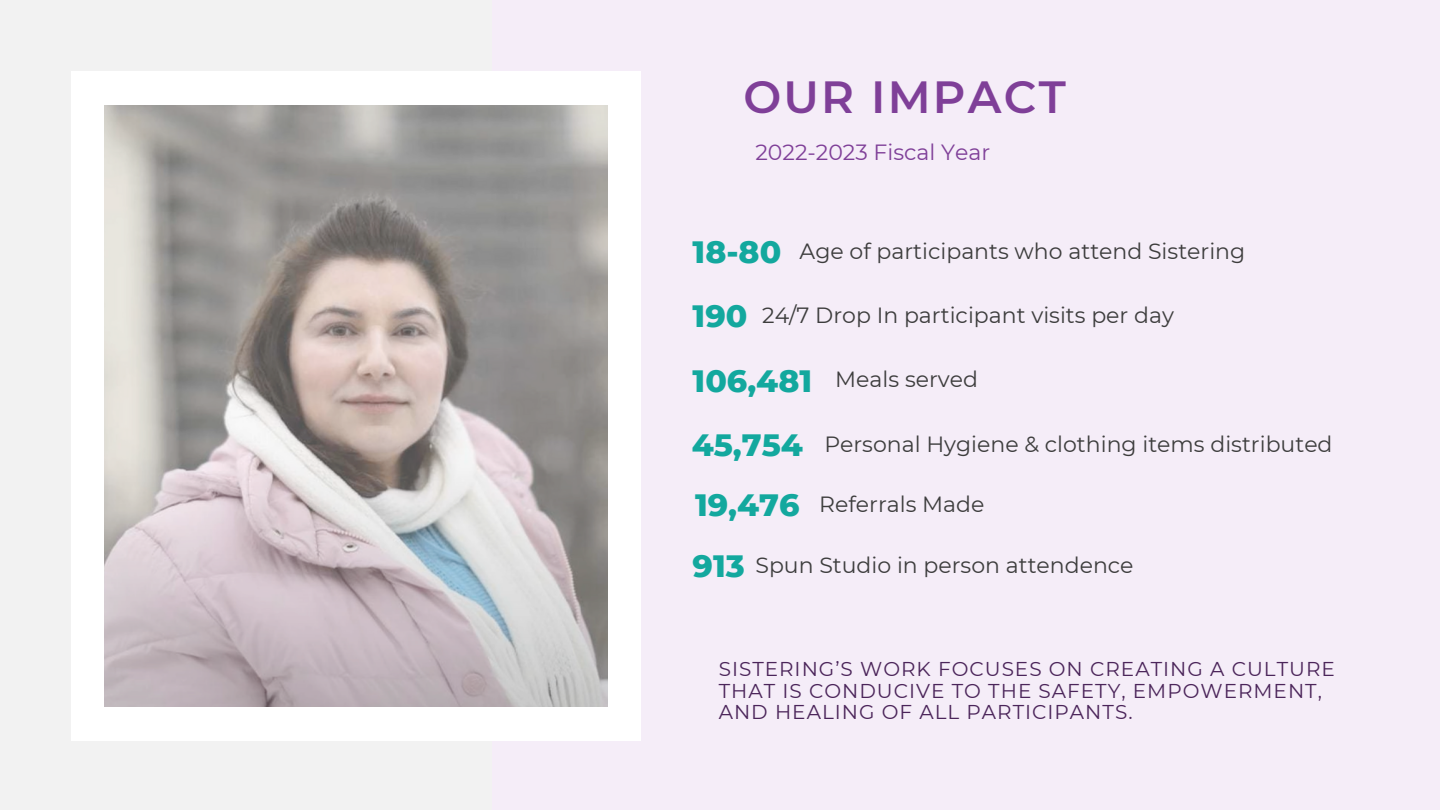
<style>
.page{position:relative;width:1440px;height:810px;background:#f2f2f2}
.page>*{position:absolute;margin:0;border:0;box-sizing:border-box;transform-origin:0 0}
.t1{font:600 45px "Montserrat";letter-spacing:.05em;color:#7f3f98}
.t2{font:800 31.5px "Montserrat";color:#13a89e}
.t3{font:22px "Montserrat";color:#3d3d3d}
.t4{font:22px "Montserrat";color:#7f3f98}
.t5{font:20px/21.8px "Montserrat";letter-spacing:.05em;color:#4b255a}
</style>
<div class="page">
<div style="left:493px;top:0;width:947px;height:810px;background:#f5edf8"></div>
<div style="left:71px;top:71px;width:570px;height:669px;background:#fff"></div>
<img style="left:105px;top:105px;width:502px;height:602px">
<p class="t1" style="left:743px;top:69px;width:324px">OUR IMPACT</p>
<p class="t4" style="left:755px;top:139px;width:236px">2022-2023 Fiscal Year</p>
<p class="t2" style="left:693px;top:233px;width:90px">18-80</p>
<h2 class="t3" style="left:800px;top:238px;width:447px">Age of participants who attend Sistering</h2>
<h2 class="t2" style="left:693px;top:297px;width:56px">190</h2>
<h1 class="t3" style="left:762px;top:302px;width:413px">24/7 Drop In participant visits per day</h1>
<p class="t2" style="left:693px;top:361px;width:121px">106,481</p>
<h2 class="t2" style="left:692px;top:425px;width:113px">45,754</h2>
<p class="t2" style="left:695px;top:486px;width:106px">19,476</p>
<h3 class="t2" style="left:693px;top:546px;width:54px">913</h3>
<p class="t3" style="left:835px;top:366px;width:144px">Meals served</p>
<h2 class="t3" style="left:824px;top:430px;width:510px">Personal Hygiene &amp; clothing items distributed</h2>
<h2 class="t3" style="left:819px;top:491px;width:167px">Referrals Made</h2>
<p class="t3" style="left:755px;top:551px;width:380px">Spun Studio in person attendence</p>
<h2 class="t5" style="left:719px;top:658px;width:618px">SISTERING’S WORK FOCUSES ON CREATING A CULTURE<br>THAT IS CONDUCIVE TO THE SAFETY, EMPOWERMENT,<br>AND HEALING OF ALL PARTICIPANTS.</h2>
</div>
